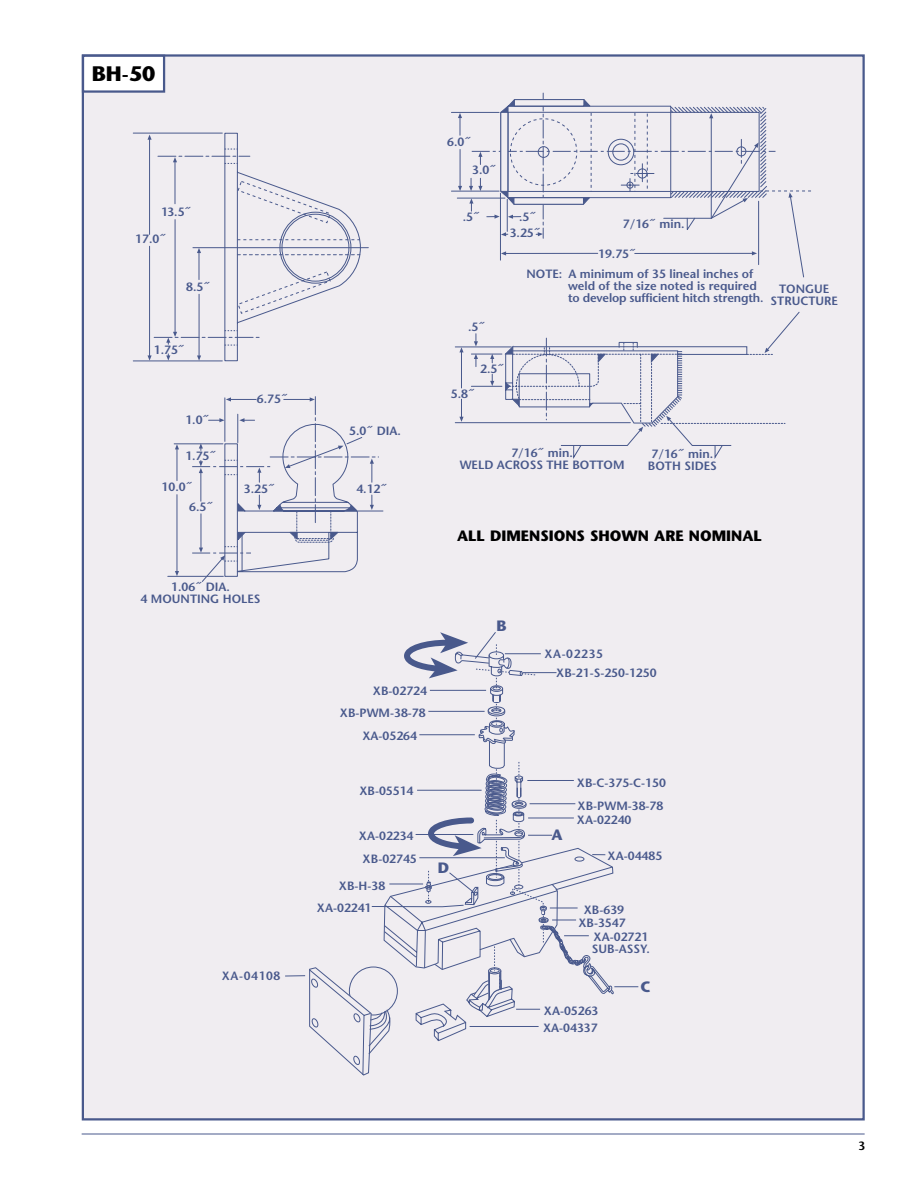
<style>
.page{position:relative;width:918px;height:1188px;background:#fff}
.page>*{position:absolute;margin:0;border:0;box-sizing:border-box;transform-origin:0 0}
.t1{font:700 21px "Stone Sans";color:#000}
.t2{font:700 15px "Stone Sans";color:#000}
.t3{font:700 15px "Stone Sans";color:#49598c}
.t4{font:600 12px/12px "Stone Sans";color:#49598c;text-align:center}
.t5{font:600 12px "Stone Sans";color:#000}
</style>
<div class="page">
<div style="left:83px;top:56px;width:781px;height:1063px;background:#f0edf1"></div>
<hr style="left:193px;top:247px;width:175px;height:1px;background:#49598c">
<hr style="left:133px;top:133px;width:89px;height:1px;background:#49598c">
<hr style="left:133px;top:361px;width:89px;height:1px;background:#49598c">
<svg style="left:148px;top:133px;width:213px;height:228px"></svg>
<hr style="left:451px;top:112px;width:48px;height:1px;background:#49598c">
<hr style="left:451px;top:191px;width:48px;height:1px;background:#49598c">
<hr style="left:457px;top:198px;width:48px;height:1px;background:#49598c">
<svg style="left:458px;top:113px;width:4px;height:22px"></svg>
<hr style="left:460px;top:149px;width:1px;height:37px;background:#49598c">
<svg style="left:458px;top:186px;width:4px;height:5px"></svg>
<svg style="left:469px;top:93px;width:342px;height:184px"></svg>
<svg style="left:167px;top:397px;width:216px;height:185px"></svg>
<svg style="left:474px;top:334px;width:4px;height:12px"></svg>
<svg style="left:474px;top:355px;width:4px;height:12px"></svg>
<hr style="left:471px;top:354px;width:31px;height:1px;background:#49598c">
<hr style="left:455px;top:347px;width:56px;height:1px;background:#49598c">
<svg style="left:490px;top:354px;width:4px;height:9px"></svg>
<hr style="left:461px;top:352px;width:1px;height:36px;background:#49598c">
<svg style="left:459px;top:347px;width:5px;height:5px"></svg>
<svg style="left:490px;top:374px;width:4px;height:12px"></svg>
<hr style="left:471px;top:386px;width:31px;height:1px;background:#49598c">
<svg style="left:459px;top:399px;width:5px;height:23px"></svg>
<hr style="left:455px;top:422px;width:175px;height:1px;background:#49598c">
<svg style="left:505px;top:312px;width:295px;height:147px"></svg>
<div style="left:83px;top:56px;width:81px;height:36px;background:#fff"></div>
<div style="left:82px;top:55px;width:83px;height:38px;border:2px solid #49598c"></div>
<svg style="left:285px;top:632px;width:353px;height:444px"></svg>
<hr style="left:82px;top:1134px;width:783px;height:1px;background:#49598c">
<h1 class="t1" style="left:92px;top:66px;width:65px">BH-50</h1>
<p class="t4" style="left:161px;top:207px;width:32px">13.5˝</p>
<p class="t4" style="left:135px;top:234px;width:32px">17.0˝</p>
<p class="t4" style="left:186px;top:282px;width:26px">8.5˝</p>
<p class="t4" style="left:154px;top:345px;width:32px">1.75˝</p>
<p class="t4" style="left:185px;top:415px;width:26px">1.0˝</p>
<p class="t4" style="left:185px;top:451px;width:32px">1.75˝</p>
<p class="t4" style="left:162px;top:482px;width:32px">10.0˝</p>
<p class="t4" style="left:189px;top:502px;width:26px">6.5˝</p>
<p class="t4" style="left:257px;top:394px;width:32px">6.75˝</p>
<p class="t4" style="left:244px;top:484px;width:32px">3.25˝</p>
<p class="t4" style="left:141px;top:582px;width:121px">1.06˝ DIA.<br>4 MOUNTING HOLES</p>
<p class="t4" style="left:222px;top:971px;width:60px">XA-04108</p>
<p class="t4" style="left:349px;top:427px;width:53px">5.0˝ DIA.</p>
<p class="t4" style="left:356px;top:484px;width:32px">4.12˝</p>
<p class="t4" style="left:447px;top:137px;width:26px">6.0˝</p>
<p class="t4" style="left:472px;top:166px;width:26px">3.0˝</p>
<p class="t4" style="left:463px;top:212px;width:19px">.5˝</p>
<p class="t4" style="left:510px;top:210px;width:32px;line-height:16.6px">.5˝<br>3.25˝</p>
<p class="t4" style="left:623px;top:219px;width:63px">7/16˝ min.</p>
<p class="t4" style="left:598px;top:249px;width:39px">19.75˝</p>
<p class="t4" style="left:468px;top:322px;width:19px">.5˝</p>
<p class="t4" style="left:480px;top:364px;width:26px">2.5˝</p>
<p class="t4" style="left:451px;top:389px;width:26px">5.8˝</p>
<p class="t4" style="left:568px;top:269px;width:197px;text-align:left;text-indent:-42px">NOTE: A minimum of 35 lineal inches of weld of the size noted is required to develop sufficient hitch strength.</p>
<p class="t4" style="left:771px;top:284px;width:69px">TONGUE<br>STRUCTURE</p>
<p class="t4" style="left:460px;top:448px;width:166px">7/16˝ min.<br>WELD ACROSS THE BOTTOM</p>
<p class="t4" style="left:648px;top:449px;width:70px">7/16˝ min.<br>BOTH SIDES</p>
<p class="t2" style="left:457px;top:530px;width:306px">ALL DIMENSIONS SHOWN ARE NOMINAL</p>
<p class="t4" style="left:340px;top:682px;width:89px;line-height:21.8px;text-align:right">XB-02724<br>XB-PWM-38-78</p>
<p class="t4" style="left:362px;top:731px;width:56px">XA-05264</p>
<p class="t4" style="left:359px;top:786px;width:56px">XB-05514</p>
<p class="t4" style="left:359px;top:826px;width:59px;line-height:22.5px">XA-02234<br>XB-02745</p>
<p class="t4" style="left:339px;top:881px;width:48px">XB-H-38</p>
<p class="t4" style="left:317px;top:903px;width:56px">XA-02241</p>
<p class="t3" style="left:438px;top:862px;width:13px">D</p>
<p class="t3" style="left:496px;top:620px;width:12px">B</p>
<p class="t4" style="left:544px;top:649px;width:60px">XA-02235</p>
<p class="t4" style="left:556px;top:668px;width:102px">XB-21-S-250-1250</p>
<p class="t4" style="left:577px;top:778px;width:91px">XB-C-375-C-150</p>
<p class="t3" style="left:551px;top:829px;width:13px">A</p>
<p class="t4" style="left:578px;top:801px;width:87px">XB-PWM-38-78</p>
<p class="t4" style="left:577px;top:815px;width:56px">XA-02240</p>
<p class="t4" style="left:608px;top:852px;width:56px">XA-04485</p>
<p class="t4" style="left:578px;top:905px;width:49px;line-height:12.8px">XB-639<br>XB-3547</p>
<p class="t4" style="left:592px;top:932px;width:60px;text-align:left">XA-02721<br>SUB-ASSY.</p>
<p class="t3" style="left:641px;top:981px;width:12px">C</p>
<p class="t4" style="left:543px;top:1003px;width:57px;line-height:17.2px;text-align:left">XA-05263<br>XA-04337</p>
<p class="t5" style="left:859px;top:1141px;width:8px">3</p>
</div>
